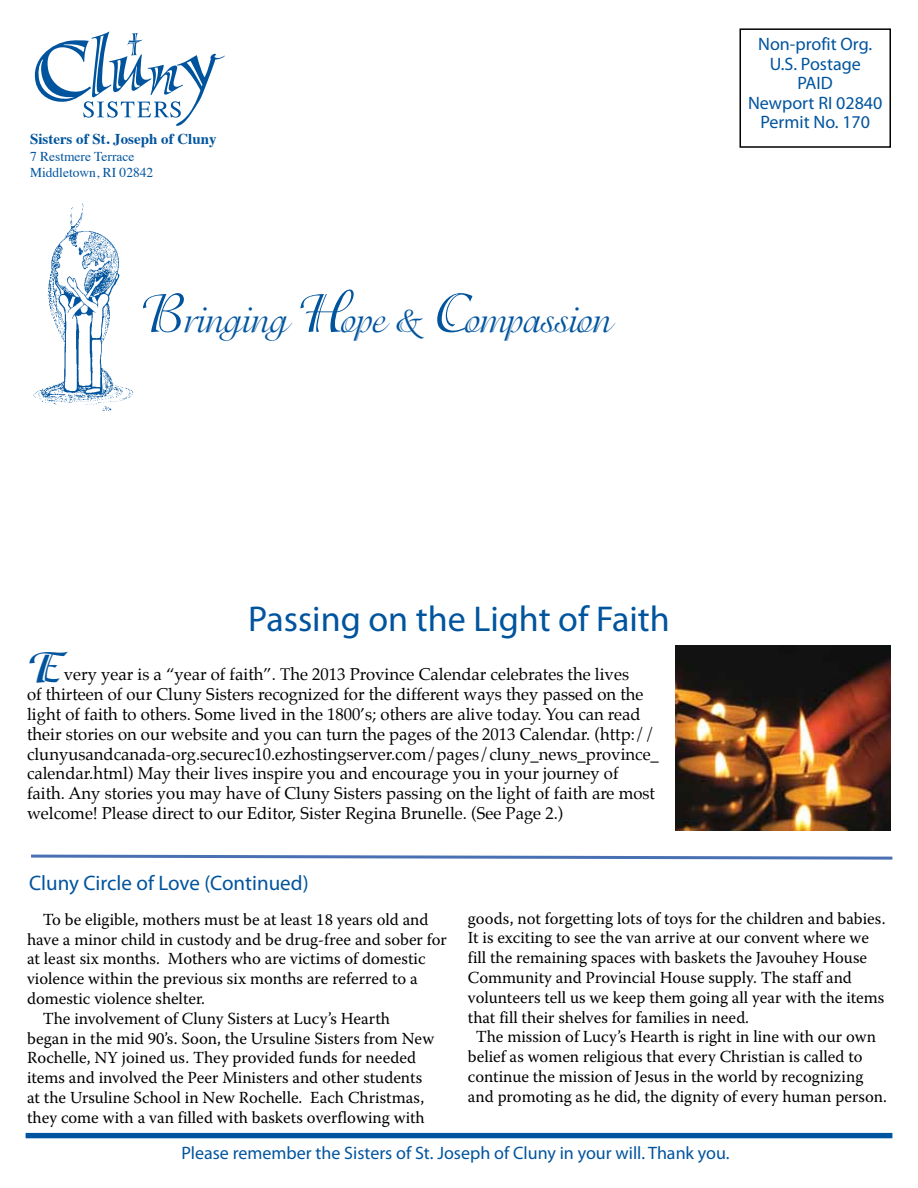
<style>
.page{position:relative;width:918px;height:1188px;background:#fff}
.page>*{position:absolute;margin:0;border:0;box-sizing:border-box;transform-origin:0 0}
.t1{font:700 48px "Isadora";color:#00549e}
.t2{font:36px "Myriad Pro";color:#00549e}
.t3{font:36px "Isadora";letter-spacing:-.03em;color:#00549e}
.t4{font:21px "Myriad Pro";color:#00549e}
.t5{font:18px/19.5px "Myriad Pro";color:#00549e;text-align:center}
.t6{font:16.8px "Warnock Pro";color:#000}
.t7{font:16.8px/19.8px "Palatino";color:#000}
.t8{font:700 15px "Times";color:#00549e}
.t9{font:13.5px/16.2px "Times";color:#00549e}
.s1{font-size:60px}
</style>
<div class="page">
<img style="left:33px;top:203px;width:101px;height:208px">
<svg style="left:34px;top:31px;width:191px;height:95px"></svg>
<div style="left:740px;top:28px;width:151px;height:120px;border:2px solid #000"></div>
<div style="left:26px;top:1133px;width:866px;height:5px;background:#00549e"></div>
<img style="left:675px;top:646px;width:215px;height:184px">
<svg style="left:31px;top:854px;width:862px;height:6px"></svg>
<p class="t8" style="left:30px;top:125px;width:188px">Sisters of St. Joseph of Cluny</p>
<p class="t9" style="left:30px;top:147px;width:125px">7 Restmere Terrace<br>Middletown, RI 02842</p>
<h2 class="t3" style="left:140px;top:300px;width:474px"><span class="s1">B</span>ringing <span class="s1">H</span>ope &amp; <span class="s1">C</span>ompassion</h2>
<p class="t5" style="left:748px;top:34px;width:136px">Non-profit Org.<br>U.S. Postage<br>PAID<br>Newport RI 02840<br>Permit No. 170</p>
<h2 class="t2" style="left:248px;top:597px;width:423px">Passing on the Light of Faith</h2>
<h1 class="t1" style="left:27px;top:639px;width:37px">E</h1>
<p class="t7" style="left:27px;top:665px;width:633px;text-indent:37px">very year is a “year of faith”. The 2013 Province Calendar celebrates the lives<br>of thirteen of our Cluny Sisters recognized for the different ways they passed on the light of faith to others. Some lived in the 1800’s; others are alive today. You can read their stories on our website and you can turn the pages of the 2013 Calendar. (http:// clunyusandcanada-org.securec10.ezhostingserver.com/pages/cluny_news_province_ calendar.html) May their lives inspire you and encourage you in your journey of faith. Any stories you may have of Cluny Sisters passing on the light of faith are most welcome! Please direct to our Editor, Sister Regina Brunelle. (See Page 2.)</p>
<p class="t4" style="left:29px;top:871px;width:281px">Cluny Circle of Love (Continued)</p>
<p class="t6" style="left:43px;top:909px;width:387px">To be eligible, mothers must be at least 18 years old and</p>
<p class="t6" style="left:27px;top:929px;width:421px">have a minor child in custody and be drug-free and sober for</p>
<p class="t6" style="left:27px;top:949px;width:400px">at least six months. Mothers who are victims of domestic</p>
<p class="t6" style="left:27px;top:969px;width:392px">violence within the previous six months are referred to a</p>
<p class="t6" style="left:27px;top:988px;width:179px">domestic violence shelter.</p>
<p class="t6" style="left:43px;top:1008px;width:349px">The involvement of Cluny Sisters at Lucy’s Hearth</p>
<p class="t6" style="left:27px;top:1028px;width:409px">began in the mid 90’s. Soon, the Ursuline Sisters from New</p>
<p class="t6" style="left:27px;top:1048px;width:391px">Rochelle, NY joined us. They provided funds for needed</p>
<p class="t6" style="left:27px;top:1068px;width:397px">items and involved the Peer Ministers and other students</p>
<p class="t6" style="left:27px;top:1087px;width:399px">at the Ursuline School in New Rochelle. Each Christmas,</p>
<p class="t6" style="left:27px;top:1107px;width:399px">they come with a van filled with baskets overflowing with</p>
<p class="t6" style="left:468px;top:908px;width:419px">goods, not forgetting lots of toys for the children and babies.</p>
<p class="t6" style="left:468px;top:928px;width:403px">It is exciting to see the van arrive at our convent where we</p>
<p class="t6" style="left:468px;top:948px;width:401px">fill the remaining spaces with baskets the Javouhey House</p>
<p class="t6" style="left:468px;top:967px;width:386px">Community and Provincial House supply. The staff and</p>
<p class="t6" style="left:468px;top:987px;width:418px">volunteers tell us we keep them going all year with the items</p>
<p class="t6" style="left:468px;top:1007px;width:283px">that fill their shelves for families in need.</p>
<p class="t6" style="left:476px;top:1027px;width:402px">The mission of Lucy’s Hearth is right in line with our own</p>
<p class="t6" style="left:468px;top:1047px;width:396px">belief as women religious that every Christian is called to</p>
<p class="t6" style="left:468px;top:1066px;width:397px">continue the mission of Jesus in the world by recognizing</p>
<p class="t6" style="left:468px;top:1086px;width:420px">and promoting as he did, the dignity of every human person.</p>
<p class="t5" style="left:181px;top:1143px;width:550px">Please remember the Sisters of St. Joseph of Cluny in your will. Thank you.</p>
</div>
